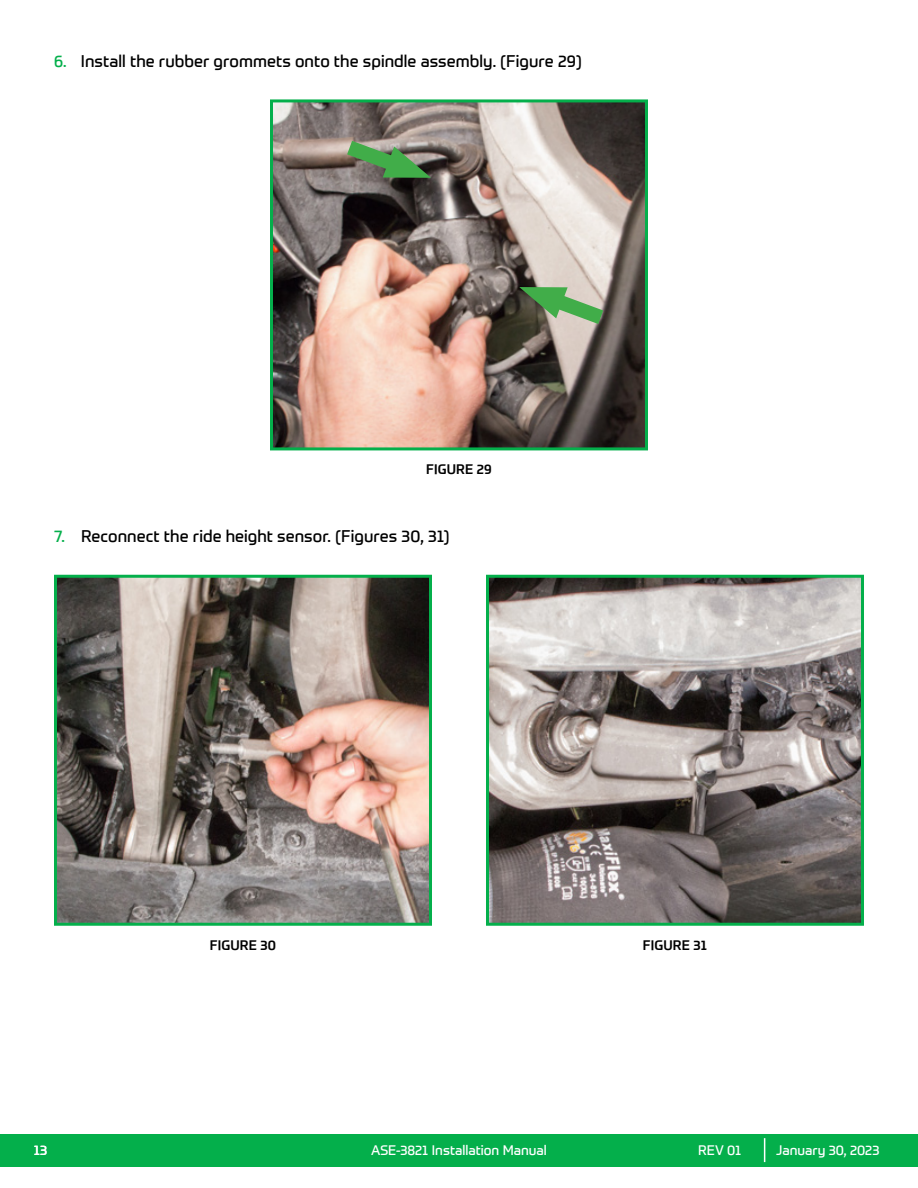
<style>
.page{position:relative;width:918px;height:1188px;background:#fff}
.page>*{position:absolute;margin:0;border:0;box-sizing:border-box;transform-origin:0 0}
.t1{font:16.5px "Prometo";letter-spacing:.005em;color:#000}
.t2{font:13.5px "Prometo";color:#fff}
.t3{font:500 13.5px "Prometo";letter-spacing:.01em;color:#000}
.s1{color:#04af4b}
</style>
<div class="page">
<div style="left:0;top:1134px;width:918px;height:32px;background:#04af4b"></div>
<svg style="left:764px;top:1138px;width:1px;height:24px"></svg>
<img style="left:274px;top:103px;width:370px;height:343px">
<svg style="left:331px;top:129px;width:100px;height:58px;background:#748469"></svg>
<svg style="left:519px;top:278px;width:100px;height:58px;background:#839477"></svg>
<div style="left:270px;top:99px;width:378px;height:351px;border:3px solid #04af4b"></div>
<img style="left:58px;top:579px;width:370px;height:343px">
<div style="left:54px;top:575px;width:378px;height:351px;border:3px solid #04af4b"></div>
<img style="left:490px;top:579px;width:370px;height:343px">
<div style="left:486px;top:575px;width:378px;height:351px;border:3px solid #04af4b"></div>
<p class="t1" style="left:54px;top:51px;width:530px"><span class="s1">6.</span> Install the rubber grommets onto the spindle assembly. (Figure 29)</p>
<p class="t3" style="left:426px;top:461px;width:67px">FIGURE 29</p>
<p class="t1" style="left:54px;top:526px;width:397px"><span class="s1">7.</span> Reconnect the ride height sensor. (Figures 30, 31)</p>
<p class="t3" style="left:210px;top:937px;width:68px">FIGURE 30</p>
<p class="t3" style="left:643px;top:937px;width:66px">FIGURE 31</p>
<p class="t2" style="left:34px;top:1142px;width:15px">13</p>
<p class="t2" style="left:371px;top:1142px;width:177px">ASE-3821 Installation Manual</p>
<p class="t2" style="left:698px;top:1142px;width:45px">REV 01</p>
<p class="t2" style="left:776px;top:1142px;width:105px">January 30, 2023</p>
</div>
